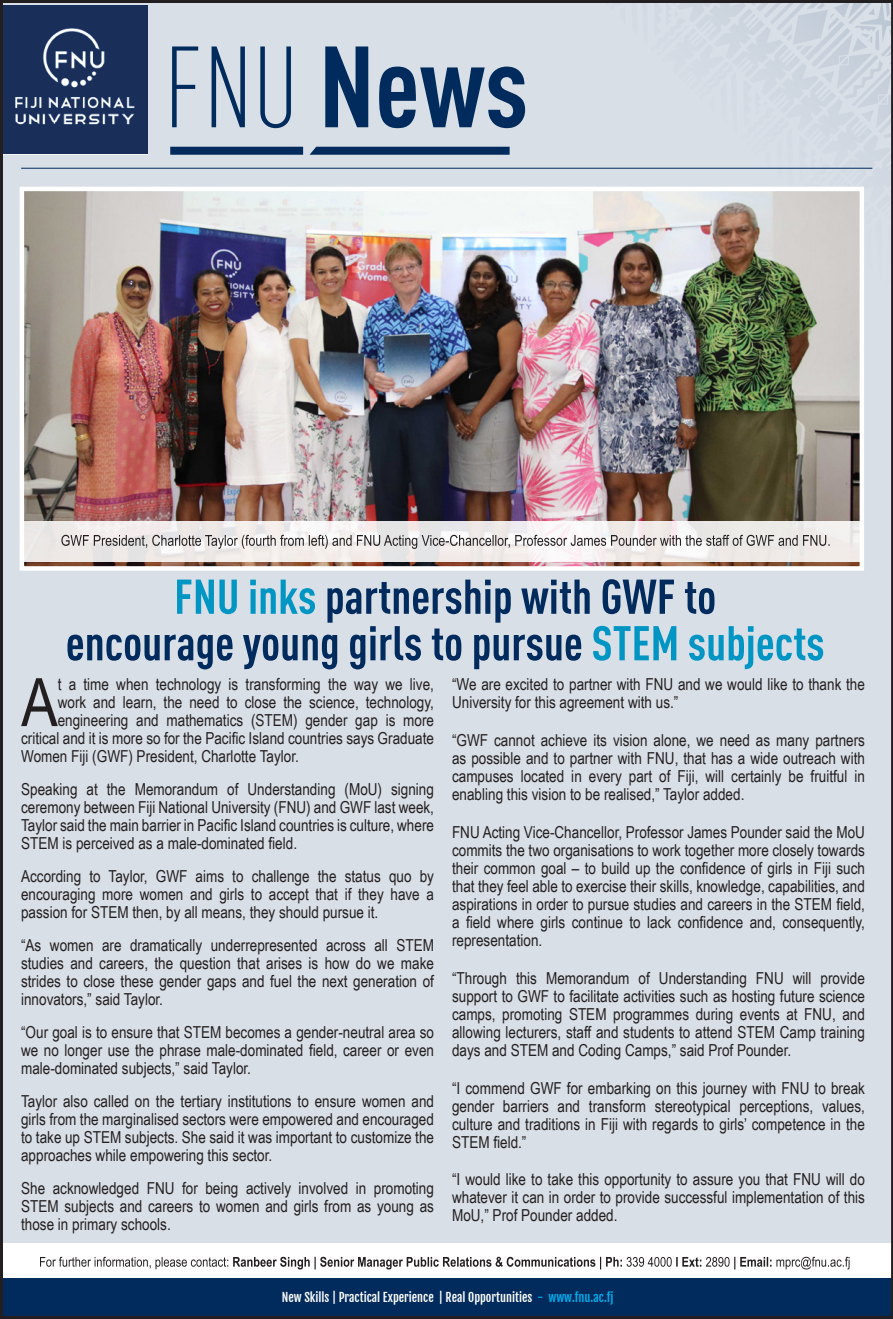
<style>
.page{position:relative;width:893px;height:1319px;background:#fff}
.page>*{position:absolute;margin:0;border:0;box-sizing:border-box;transform-origin:0 0}
.t1{font:700 113.4px "FFDIN Pro Cond";color:#002b5c}
.t2{font:66.75px "Arial Narrow";color:#231f20}
.t3{font:16.5px/18px "Arial Narrow";color:#231f20;text-align:justify}
.t4{font:12px "Fjalla One";color:#fff}
.s1{font-weight:300}
.s2{color:#00aeef}
</style>
<div class="page">
<img style="left:0;top:0;width:893px;height:1318px">
<svg style="left:68px;top:579px;width:755px;height:90px;background:#a0b8ca"></svg>
<svg style="left:40px;top:1256px;width:809px;height:13px"></svg>
<svg style="left:21px;top:521px;width:843px;height:40px;fill:#f0ebe8"></svg>
<svg style="left:61px;top:534px;width:769px;height:15px"></svg>
<p class="t1" style="left:164px;top:1px;width:366px"><span class="s1">FNU</span> News</p>
<p class="t2" style="left:21px;top:653px;width:38px">A</p>
<p class="t3" style="left:58px;top:674px;width:378px">t a time when technology is transforming the way we live,</p>
<p class="t3" style="left:58px;top:692px;width:378px">work and learn, the need to close the science, technology,</p>
<p class="t3" style="left:58px;top:710px;width:378px">engineering and mathematics (STEM) gender gap is more</p>
<p class="t3" style="left:21px;top:728px;width:414px">critical and it is more so for the Pacific Island countries says Graduate</p>
<p class="t3" style="left:21px;top:746px;width:279px">Women Fiji (GWF) President, Charlotte Taylor.</p>
<p class="t3" style="left:21px;top:779px;width:414px">Speaking at the Memorandum of Understanding (MoU) signing ceremony between Fiji National University (FNU) and GWF last week, Taylor said the main barrier in Pacific Island countries is culture, where STEM is perceived as a male-dominated field.</p>
<p class="t3" style="left:21px;top:866px;width:414px">According to Taylor, GWF aims to challenge the status quo by encouraging more women and girls to accept that if they have a passion for STEM then, by all means, they should pursue it.</p>
<p class="t3" style="left:21px;top:935px;width:414px">“As women are dramatically underrepresented across all STEM studies and careers, the question that arises is how do we make strides to close these gender gaps and fuel the next generation of innovators,” said Taylor.</p>
<p class="t3" style="left:21px;top:1022px;width:414px">“Our goal is to ensure that STEM becomes a gender-neutral area so we no longer use the phrase male-dominated field, career or even male-dominated subjects,” said Taylor.</p>
<p class="t3" style="left:21px;top:1091px;width:414px">Taylor also called on the tertiary institutions to ensure women and girls from the marginalised sectors were empowered and encouraged to take up STEM subjects. She said it was important to customize the approaches while empowering this sector.</p>
<p class="t3" style="left:21px;top:1178px;width:414px">She acknowledged FNU for being actively involved in promoting STEM subjects and careers to women and girls from as young as those in primary schools.</p>
<p class="t3" style="left:452px;top:674px;width:414px">“We are excited to partner with FNU and we would like to thank the<br>University for this agreement with us.”</p>
<p class="t3" style="left:452px;top:730px;width:414px">“GWF cannot achieve its vision alone, we need as many partners as possible and to partner with FNU, that has a wide outreach with campuses located in every part of Fiji, will certainly be fruitful in enabling this vision to be realised,” Taylor added.</p>
<p class="t3" style="left:452px;top:822px;width:414px">FNU Acting Vice-Chancellor, Professor James Pounder said the MoU commits the two organisations to work together more closely towards their common goal – to build up the confidence of girls in Fiji such that they feel able to exercise their skills, knowledge, capabilities, and aspirations in order to pursue studies and careers in the STEM field, a field where girls continue to lack confidence and, consequently, representation.</p>
<p class="t3" style="left:452px;top:968px;width:414px">“Through this Memorandum of Understanding FNU will provide support to GWF to facilitate activities such as hosting future science camps, promoting STEM programmes during events at FNU, and allowing lecturers, staff and students to attend STEM Camp training days and STEM and Coding Camps,” said Prof Pounder.</p>
<p class="t3" style="left:452px;top:1077px;width:414px">“I commend GWF for embarking on this journey with FNU to break gender barriers and transform stereotypical perceptions, values, culture and traditions in Fiji with regards to girls’ competence in the STEM field.”</p>
<p class="t3" style="left:452px;top:1169px;width:414px">“I would like to take this opportunity to assure you that FNU will do whatever it can in order to provide successful implementation of this MoU,” Prof Pounder added.</p>
<p class="t4" style="left:282px;top:1289px;width:333px">New Skills | Practical Experience | Real Opportunities <span class="s2">- www.fnu.ac.fj</span></p>
</div>
